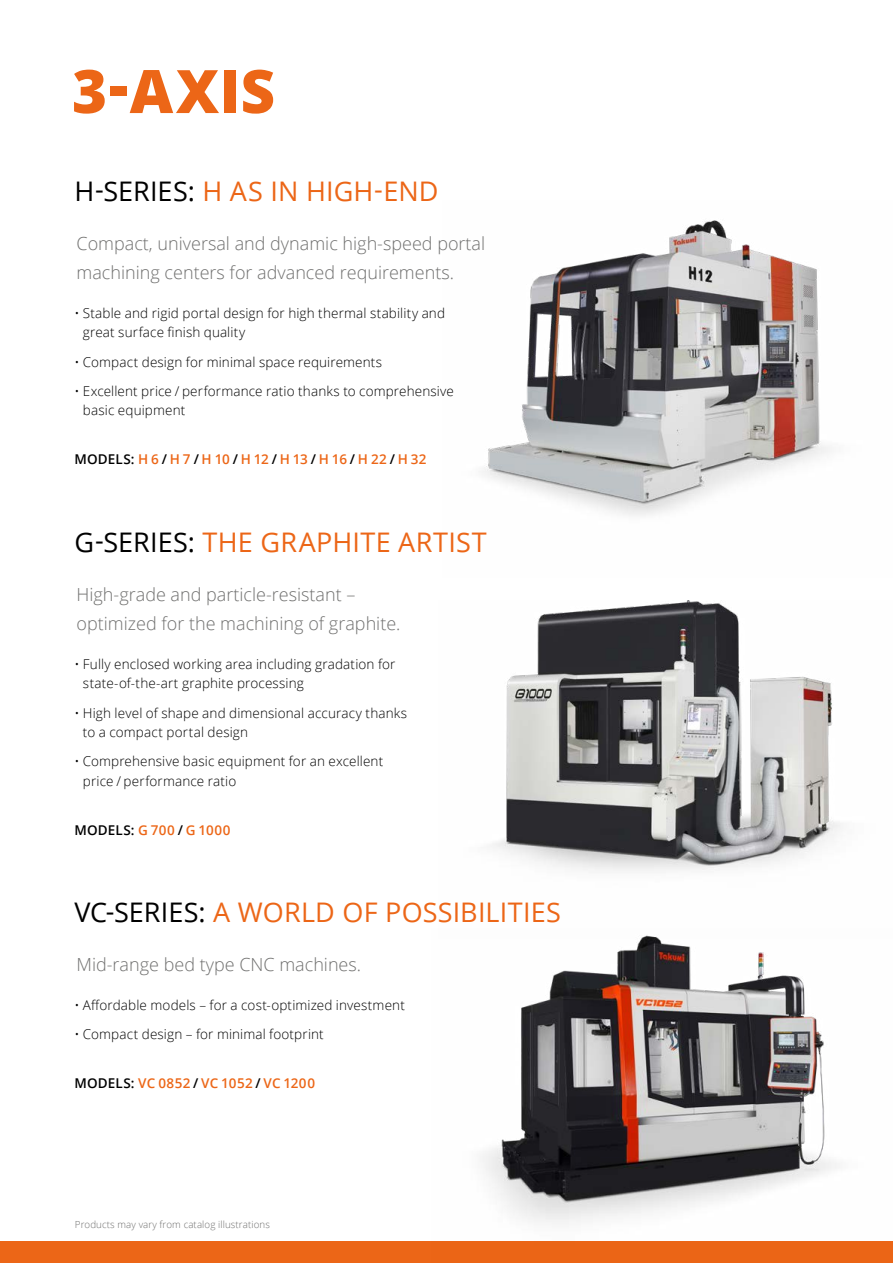
<style>
.page{position:relative;width:893px;height:1263px;background:#fff}
.page>*{position:absolute;margin:0;border:0;box-sizing:border-box;transform-origin:0 0}
.t1{font:800 60px "Open Sans";color:#ec6617}
.t2{font:27px "Open Sans";letter-spacing:.005em;color:#ec6617}
.t3{font:300 18px/29.2px "Open Sans";color:#70706f}
.t4{font:300 13.5px/19.5px "Open Sans";letter-spacing:.01em;color:#000}
.t5{font:600 13.5px "Open Sans";letter-spacing:.015em;color:#ec6617}
.t6{font:300 9.75px "Open Sans";letter-spacing:.01em;color:#70706f}
.s1{color:#000}
</style>
<div class="page">
<div style="left:0;top:1242px;width:893px;height:21px;background:#ec6617"></div>
<img style="left:491px;top:601px;width:350px;height:270px">
<img style="left:482px;top:220px;width:348px;height:296px">
<img style="left:432px;top:935px;width:461px;height:307px">
<h1 class="t1" style="left:72px;top:46px;width:205px">3-AXIS</h1>
<h2 class="t2" style="left:74px;top:172px;width:366px"><span class="s1">H-SERIES:</span> H AS IN HIGH-END</h2>
<h3 class="t3" style="left:77px;top:228px;width:410px">Compact, universal and dynamic high-speed portal machining centers for advanced requirements.</h3>
<p class="t4" style="left:83px;top:303px;width:364px;text-indent:-9px">• Stable and rigid portal design for high thermal stability and great surface finish quality</p>
<p class="t4" style="left:74px;top:352px;width:309px">• Compact design for minimal space requirements</p>
<p class="t4" style="left:83px;top:381px;width:373px;text-indent:-9px">• Excellent price / performance ratio thanks to comprehensive basic equipment</p>
<p class="t5" style="left:74px;top:450px;width:354px"><span class="s1">MODELS:</span> H 6 <span class="s1">/</span> H 7 <span class="s1">/</span> H 10 <span class="s1">/</span> H 12 <span class="s1">/</span> H 13 <span class="s1">/</span> H 16 <span class="s1">/</span> H 22 <span class="s1">/</span> H 32</p>
<h2 class="t2" style="left:74px;top:523px;width:414px"><span class="s1">G-SERIES:</span> THE GRAPHITE ARTIST</h2>
<h3 class="t3" style="left:77px;top:579px;width:325px">High-grade and particle-resistant – optimized for the machining of graphite.</h3>
<p class="t4" style="left:83px;top:654px;width:314px;text-indent:-9px">• Fully enclosed working area including gradation for state-of-the-art graphite processing</p>
<p class="t4" style="left:83px;top:703px;width:326px;text-indent:-9px">• High level of shape and dimensional accuracy thanks to a compact portal design</p>
<p class="t4" style="left:83px;top:751px;width:302px;text-indent:-9px">• Comprehensive basic equipment for an excellent price / performance ratio</p>
<p class="t5" style="left:74px;top:820px;width:158px"><span class="s1">MODELS:</span> G 700 <span class="s1">/</span> G 1000</p>
<h2 class="t2" style="left:74px;top:894px;width:488px"><span class="s1">VC-SERIES:</span> A WORLD OF POSSIBILITIES</h2>
<h3 class="t3" style="left:77px;top:949px;width:286px">Mid-range bed type CNC machines.</h3>
<p class="t4" style="left:74px;top:995px;width:332px">• Affordable models – for a cost-optimized investment</p>
<p class="t4" style="left:74px;top:1024px;width:251px">• Compact design – for minimal footprint</p>
<p class="t5" style="left:74px;top:1074px;width:242px"><span class="s1">MODELS:</span> VC 0852 <span class="s1">/</span> VC 1052 <span class="s1">/</span> VC 1200</p>
<p class="t6" style="left:75px;top:1217px;width:197px">Products may vary from catalog illustrations</p>
</div>
